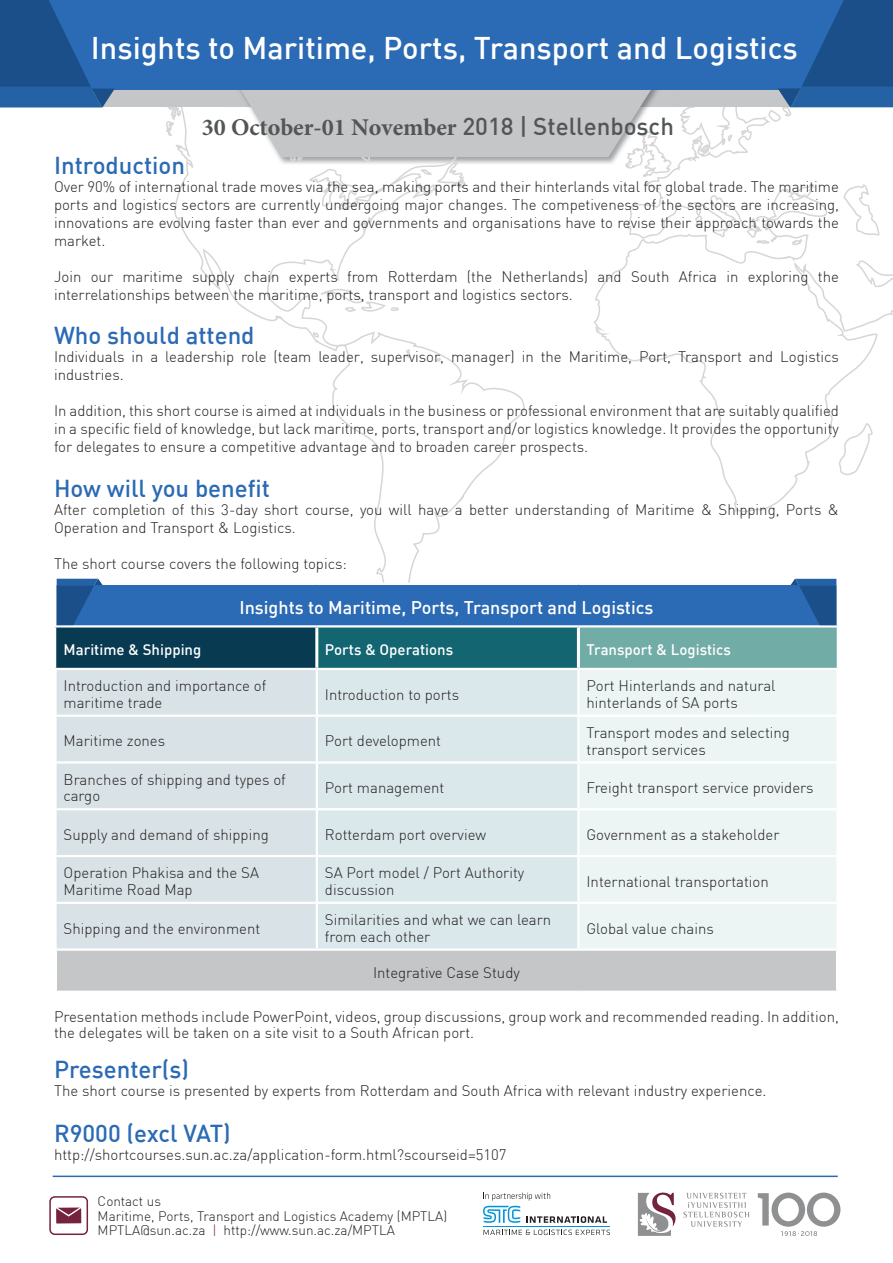
<style>
.page{position:relative;width:893px;height:1263px;background:#fff}
.page>*{position:absolute;margin:0;border:0;box-sizing:border-box;transform-origin:0 0}
.t1{font:500 30.75px "DIN";color:#fff}
.t2{font:700 24.15px "Minion Pro";color:#535657}
.t3{font:500 24px "DIN";color:#2b6ab4}
.t4{font:500 18px "DIN";color:#fff}
.t5{font:300 15px/18px "DIN";color:#231f20}
.t6{font:500 15px "DIN";color:#fff}
.t7{font:300 13.5px/14.9px "DIN";color:#231f20}
.s1{font-family:"DIN";font-weight:500}
.s2{color:#75223d}
</style>
<div class="page">
<svg style="left:166px;top:107px;width:727px;height:476px"></svg>
<svg style="left:192px;top:165px;width:701px;height:310px"></svg>
<div style="left:510px;top:80px;width:363px;height:27px;background:#c5c6c8"></div>
<div style="left:0;top:80px;width:350px;height:27px;background:#c5c6c8"></div>
<svg style="left:222px;top:89px;width:449px;height:68px"></svg>
<div style="left:0;top:0;width:893px;height:89px;background:#2b6ab4"></div>
<div style="left:56px;top:584px;width:781px;height:42px;background:#2b6ab4"></div>
<div style="left:56px;top:626px;width:261px;height:43px;background:#083a52"></div>
<div style="left:317px;top:626px;width:261px;height:43px;background:#126571"></div>
<div style="left:578px;top:626px;width:259px;height:43px;background:#72aca6"></div>
<div style="left:57px;top:670px;width:259px;height:278px;background:#d9e2e6"></div>
<div style="left:318px;top:670px;width:259px;height:278px;background:#dbe8eb"></div>
<div style="left:580px;top:670px;width:256px;height:278px;background:#ecf4f4"></div>
<div style="left:56px;top:949px;width:781px;height:43px;background:#c5c6c8"></div>
<hr style="left:54px;top:951px;width:3px;height:39px;background:#fff">
<hr style="left:54px;top:990px;width:263px;height:3px;background:#fff">
<hr style="left:317px;top:990px;width:261px;height:3px;background:#fff">
<hr style="left:578px;top:990px;width:261px;height:3px;background:#fff">
<hr style="left:836px;top:951px;width:3px;height:39px;background:#fff">
<hr style="left:54px;top:583px;width:263px;height:2px;background:#fff">
<hr style="left:54px;top:585px;width:3px;height:40px;background:#fff">
<hr style="left:317px;top:583px;width:261px;height:2px;background:#fff">
<hr style="left:578px;top:583px;width:261px;height:2px;background:#fff">
<hr style="left:836px;top:585px;width:3px;height:40px;background:#fff">
<hr style="left:54px;top:625px;width:263px;height:2px;background:#fff">
<hr style="left:317px;top:625px;width:261px;height:2px;background:#fff">
<hr style="left:578px;top:625px;width:261px;height:2px;background:#fff">
<hr style="left:315px;top:627px;width:3px;height:41px;background:#fff">
<hr style="left:577px;top:627px;width:3px;height:41px;background:#fff">
<hr style="left:54px;top:668px;width:263px;height:2px;background:#fff">
<hr style="left:317px;top:668px;width:261px;height:2px;background:#fff">
<hr style="left:578px;top:668px;width:261px;height:2px;background:#fff">
<hr style="left:54px;top:714px;width:263px;height:3px;background:#fff">
<hr style="left:317px;top:714px;width:261px;height:3px;background:#fff">
<hr style="left:578px;top:714px;width:261px;height:3px;background:#fff">
<hr style="left:54px;top:761px;width:263px;height:3px;background:#fff">
<hr style="left:317px;top:761px;width:261px;height:3px;background:#fff">
<hr style="left:578px;top:761px;width:261px;height:3px;background:#fff">
<hr style="left:54px;top:808px;width:263px;height:2px;background:#fff">
<hr style="left:317px;top:808px;width:261px;height:2px;background:#fff">
<hr style="left:578px;top:808px;width:261px;height:2px;background:#fff">
<hr style="left:54px;top:855px;width:263px;height:2px;background:#fff">
<hr style="left:317px;top:855px;width:261px;height:2px;background:#fff">
<hr style="left:578px;top:855px;width:261px;height:2px;background:#fff">
<hr style="left:54px;top:902px;width:263px;height:2px;background:#fff">
<hr style="left:317px;top:902px;width:261px;height:2px;background:#fff">
<hr style="left:578px;top:902px;width:261px;height:2px;background:#fff">
<hr style="left:54px;top:948px;width:263px;height:3px;background:#fff">
<hr style="left:317px;top:948px;width:261px;height:3px;background:#fff">
<hr style="left:578px;top:948px;width:261px;height:3px;background:#fff">
<svg style="left:0;top:0;width:115px;height:107px"></svg>
<svg style="left:790px;top:579px;width:46px;height:46px"></svg>
<svg style="left:57px;top:579px;width:46px;height:46px"></svg>
<svg style="left:778px;top:0;width:115px;height:107px"></svg>
<hr style="left:53px;top:1175px;width:785px;height:2px;background:#2b6ab4">
<svg style="left:638px;top:1192px;width:38px;height:44px"></svg>
<svg style="left:683px;top:1193px;width:66px;height:34px"></svg>
<svg style="left:758px;top:1192px;width:82px;height:44px"></svg>
<div style="left:49px;top:1196px;width:39px;height:39px;border:2px solid #75223d;border-radius:5px"></div>
<svg style="left:56px;top:1207px;width:25px;height:16px"></svg>
<svg style="left:483px;top:1229px;width:127px;height:6px"></svg>
<hr style="left:483px;top:1226px;width:127px;height:1px;background:#0095d9">
<svg style="left:483px;top:1192px;width:124px;height:31px"></svg>
<h1 class="t1" style="left:91px;top:28px;width:709px">Insights to Maritime, Ports, Transport and Logistics</h1>
<h2 class="t2" style="left:202px;top:110px;width:474px">30 October-01 November <span class="s1">2018 | Stellenbosch</span></h2>
<h3 class="t3" style="left:54px;top:150px;width:133px">Introduction</h3>
<p class="t5" style="left:54px;top:177px;width:786px;text-align:justify">Over 90% of international trade moves via the sea, making ports and their hinterlands vital for global trade. The maritime ports and logistics sectors are currently undergoing major changes. The competiveness of the sectors are increasing, innovations are evolving faster than ever and governments and organisations have to revise their approach towards the market.</p>
<p class="t5" style="left:54px;top:267px;width:786px">Join our maritime supply chain experts from Rotterdam (the Netherlands) and South Africa in exploring the interrelationships between the maritime, ports, transport and logistics sectors.</p>
<h3 class="t3" style="left:54px;top:320px;width:202px">Who should attend</h3>
<p class="t5" style="left:54px;top:348px;width:786px">Individuals in a leadership role (team leader, supervisor, manager) in the Maritime, Port, Transport and Logistics industries.</p>
<p class="t5" style="left:54px;top:402px;width:786px;text-align:justify">In addition, this short course is aimed at individuals in the business or professional environment that are suitably qualified in a specific field of knowledge, but lack maritime, ports, transport and/or logistics knowledge. It provides the opportunity for delegates to ensure a competitive advantage and to broaden career prospects.</p>
<h3 class="t3" style="left:54px;top:473px;width:217px">How will you benefit</h3>
<p class="t5" style="left:54px;top:500px;width:787px">After completion of this 3-day short course, you will have a better understanding of Maritime &amp; Shipping, Ports &amp;<br>Operation and Transport &amp; Logistics.</p>
<p class="t5" style="left:54px;top:554px;width:294px">The short course covers the following topics:</p>
<p class="t4" style="left:239px;top:596px;width:416px">Insights to Maritime, Ports, Transport and Logistics</p>
<p class="t6" style="left:64px;top:640px;width:139px">Maritime &amp; Shipping</p>
<p class="t6" style="left:325px;top:640px;width:130px">Ports &amp; Operations</p>
<p class="t6" style="left:586px;top:640px;width:146px">Transport &amp; Logistics</p>
<p class="t5" style="left:64px;top:678px;width:204px;line-height:16.5px">Introduction and importance of maritime trade</p>
<p class="t5" style="left:325px;top:685px;width:136px">Introduction to ports</p>
<p class="t5" style="left:586px;top:678px;width:190px;line-height:16.5px">Port Hinterlands and natural hinterlands of SA ports</p>
<p class="t5" style="left:64px;top:732px;width:103px">Maritime zones</p>
<p class="t5" style="left:325px;top:732px;width:118px">Port development</p>
<p class="t5" style="left:586px;top:724px;width:205px;line-height:16.5px">Transport modes and selecting transport services</p>
<p class="t5" style="left:64px;top:771px;width:224px;line-height:16.5px">Branches of shipping and types of cargo</p>
<p class="t5" style="left:325px;top:779px;width:121px">Port management</p>
<p class="t5" style="left:586px;top:779px;width:229px">Freight transport service providers</p>
<p class="t5" style="left:64px;top:825px;width:207px">Supply and demand of shipping</p>
<p class="t5" style="left:325px;top:825px;width:163px">Rotterdam port overview</p>
<p class="t5" style="left:586px;top:825px;width:194px">Government as a stakeholder</p>
<p class="t5" style="left:64px;top:865px;width:197px;line-height:16.5px">Operation Phakisa and the SA<br>Maritime Road Map</p>
<p class="t5" style="left:325px;top:865px;width:201px;line-height:16.5px">SA Port model / Port Authority discussion</p>
<p class="t5" style="left:586px;top:872px;width:184px">International transportation</p>
<p class="t5" style="left:64px;top:919px;width:198px">Shipping and the environment</p>
<p class="t5" style="left:325px;top:911px;width:228px;line-height:16.5px">Similarities and what we can learn from each other</p>
<p class="t5" style="left:586px;top:919px;width:129px">Global value chains</p>
<p class="t5" style="left:373px;top:963px;width:148px">Integrative Case Study</p>
<p class="t5" style="left:54px;top:1008px;width:786px;line-height:16.5px">Presentation methods include PowerPoint, videos, group discussions, group work and recommended reading. In addition, the delegates will be taken on a site visit to a South African port.</p>
<h3 class="t3" style="left:54px;top:1054px;width:137px">Presenter(s)</h3>
<p class="t5" style="left:54px;top:1082px;width:714px">The short course is presented by experts from Rotterdam and South Africa with relevant industry experience.</p>
<h3 class="t3" style="left:54px;top:1118px;width:178px">R9000 (excl VAT)</h3>
<p class="t5" style="left:54px;top:1145px;width:454px">http://shortcourses.sun.ac.za/application-form.html?scourseid=5107</p>
<p class="t7" style="left:98px;top:1193px;width:351px">Contact us<br>Maritime, Ports, Transport and Logistics Academy (MPTLA)<br>MPTLA@sun.ac.za <span class="s2">|</span> http://www.sun.ac.za/MPTLA</p>
</div>
